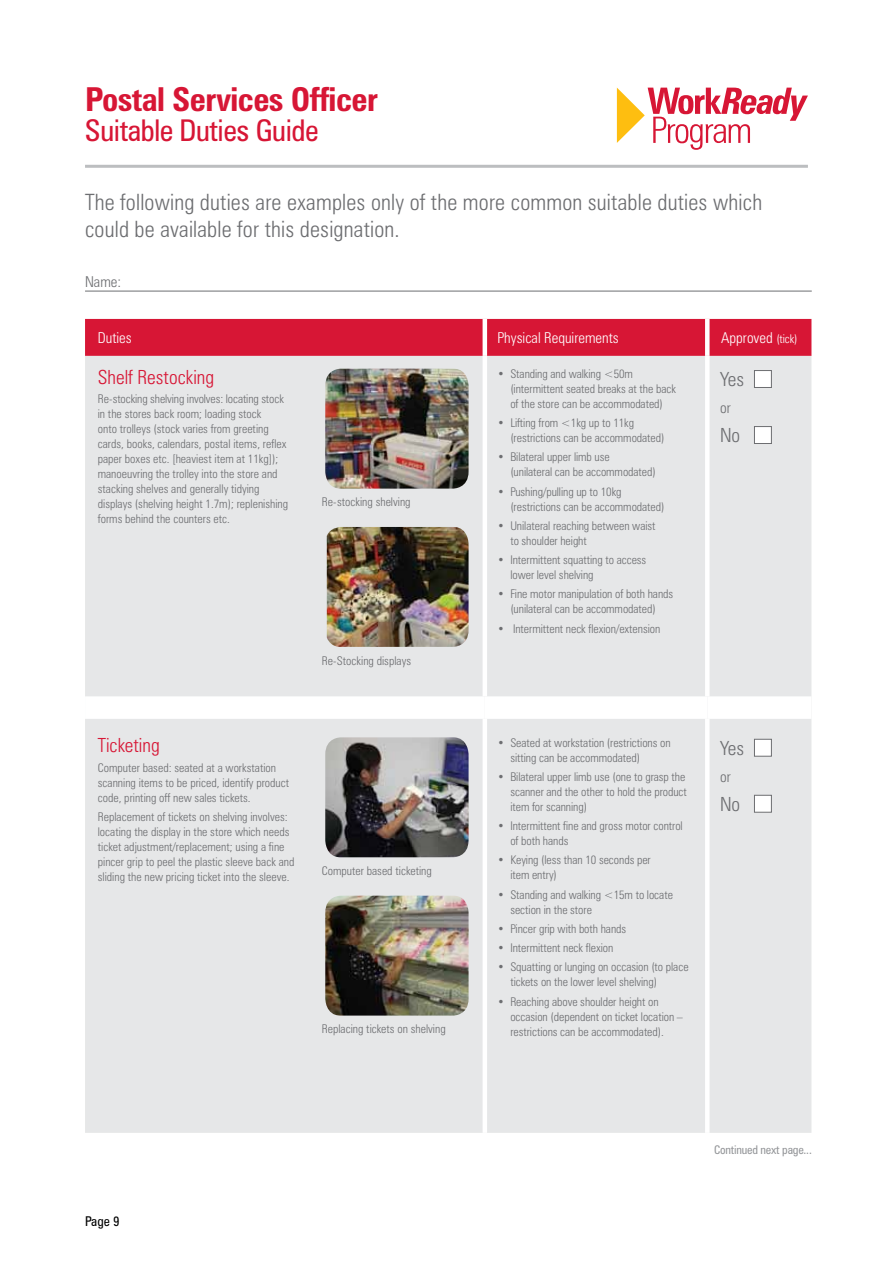
<style>
.page{position:relative;width:893px;height:1263px;background:#fff}
.page>*{position:absolute;margin:0;border:0;box-sizing:border-box;transform-origin:0 0}
.t1{font:700 condensed 33px "Zurich BT";letter-spacing:-.015em;color:#d71635}
.t2{font:condensed 30px "Zurich BT";letter-spacing:-.015em;color:#d71635}
.t3{font:300 condensed 22.5px/27px "Zurich BT";letter-spacing:.01em;color:#6d6e71}
.t4{font:300 condensed 19.5px "Zurich BT";color:#d71635}
.t5{font:300 condensed 19.5px "Zurich BT";color:#6d6e71}
.t6{font:300 condensed 15px "Zurich BT";color:#fff}
.t7{font:300 condensed 15px "Zurich BT";color:#6d6e71}
.t8{font:condensed 13.5px "Zurich BT";color:#000}
.t9{font:300 condensed 12px/15px "Zurich BT";letter-spacing:-.005em;color:#6d6e71}
.t10{font:condensed 12px "Zurich BT";letter-spacing:-.015em;color:#95979a}
.s1{font-size:12px}
</style>
<div class="page">
<svg style="left:617px;top:88px;width:191px;height:62px"></svg>
<div style="left:85px;top:319px;width:726px;height:37px;background:#d71635"></div>
<div style="left:85px;top:356px;width:726px;height:777px;background:#e6e7e8"></div>
<hr style="left:483px;top:319px;width:4px;height:37px;background:#fff">
<svg style="left:705px;top:319px;width:4px;height:37px"></svg>
<hr style="left:705px;top:356px;width:4px;height:340px;background:#fff">
<hr style="left:483px;top:719px;width:4px;height:414px;background:#fff">
<hr style="left:705px;top:719px;width:4px;height:414px;background:#fff">
<hr style="left:483px;top:356px;width:4px;height:340px;background:#fff">
<div style="left:85px;top:696px;width:224px;height:23px;background:#fff"></div>
<div style="left:309px;top:696px;width:176px;height:23px;background:#fff"></div>
<div style="left:485px;top:696px;width:222px;height:23px;background:#fff"></div>
<div style="left:707px;top:696px;width:104px;height:23px;background:#fff"></div>
<img style="left:325px;top:369px;width:144px;height:120px">
<img style="left:327px;top:527px;width:142px;height:120px">
<div style="left:754px;top:370px;width:18px;height:18px;background:#fff;border:1px solid #6d6e71"></div>
<div style="left:754px;top:426px;width:18px;height:18px;background:#fff;border:1px solid #6d6e71"></div>
<img style="left:325px;top:737px;width:144px;height:120px">
<img style="left:325px;top:896px;width:144px;height:119px">
<div style="left:754px;top:739px;width:18px;height:17px;background:#fff;border:1px solid #6d6e71"></div>
<div style="left:754px;top:795px;width:18px;height:17px;background:#fff;border:1px solid #6d6e71"></div>
<hr style="left:85px;top:291px;width:727px;height:1px;background:#6d6e71">
<hr style="left:85px;top:165px;width:723px;height:3px;background:#bcbec0">
<h1 class="t1" style="left:85px;top:79px;width:295px">Postal Services Officer</h1>
<h2 class="t2" style="left:85px;top:112px;width:235px">Suitable Duties Guide</h2>
<h3 class="t3" style="left:85px;top:188px;width:679px">The following duties are examples only of the more common suitable duties which could be available for this designation.</h3>
<p class="t7" style="left:85px;top:272px;width:38px">Name:</p>
<p class="t6" style="left:98px;top:329px;width:36px">Duties</p>
<p class="t6" style="left:498px;top:329px;width:123px">Physical Requirements</p>
<p class="t6" style="left:721px;top:329px;width:78px">Approved <span class="s1">(tick)</span></p>
<h3 class="t4" style="left:98px;top:365px;width:118px">Shelf Restocking</h3>
<p class="t9" style="left:98px;top:391px;width:192px">Re-stocking shelving involves: locating stock in the stores back room; loading stock<br>onto trolleys (stock varies from greeting cards, books, calendars, postal items, reflex paper boxes etc. [heaviest item at 11kg]); manoeuvring the trolley into the store and stacking shelves and generally tidying displays (shelving height 1.7m); replenishing forms behind the counters etc.</p>
<p class="t9" style="left:510px;top:366px;width:167px;text-indent:-13px">• Standing and walking &lt;50m (intermittent seated breaks at the back of the store can be accommodated)</p>
<p class="t9" style="left:510px;top:415px;width:156px;text-indent:-13px">• Lifting from &lt;1kg up to 11kg (restrictions can be accommodated)</p>
<p class="t9" style="left:510px;top:449px;width:147px;text-indent:-13px">• Bilateral upper limb use<br>(unilateral can be accommodated)</p>
<p class="t9" style="left:510px;top:484px;width:156px;text-indent:-13px">• Pushing/pulling up to 10kg (restrictions can be accommodated)</p>
<p class="t9" style="left:510px;top:518px;width:147px;text-indent:-13px">• Unilateral reaching between waist to shoulder height</p>
<p class="t9" style="left:510px;top:552px;width:138px;text-indent:-13px">• Intermittent squatting to access lower level shelving</p>
<p class="t9" style="left:498px;top:586px;width:177px;text-align:center">• Fine motor manipulation of both hands (unilateral can be accommodated)</p>
<p class="t9" style="left:498px;top:621px;width:164px">• Intermittent neck flexion/extension</p>
<h3 class="t5" style="left:720px;top:368px;width:26px">Yes</h3>
<p class="t7" style="left:720px;top:398px;width:12px">or</p>
<h3 class="t5" style="left:720px;top:424px;width:22px">No</h3>
<p class="t9" style="left:322px;top:494px;width:90px">Re-stocking shelving</p>
<p class="t9" style="left:322px;top:653px;width:91px">Re-Stocking displays</p>
<h3 class="t4" style="left:98px;top:733px;width:63px">Ticketing</h3>
<p class="t9" style="left:98px;top:760px;width:193px">Computer based: seated at a workstation scanning items to be priced, identify product code, printing off new sales tickets.</p>
<p class="t9" style="left:98px;top:809px;width:198px">Replacement of tickets on shelving involves: locating the display in the store which needs ticket adjustment/replacement; using a fine pincer grip to peel the plastic sleeve back and sliding the new pricing ticket into the sleeve.</p>
<p class="t9" style="left:322px;top:863px;width:112px">Computer based ticketing</p>
<p class="t9" style="left:322px;top:1021px;width:125px">Replacing tickets on shelving</p>
<p class="t8" style="left:85px;top:1213px;width:36px">Page 9</p>
<p class="t9" style="left:510px;top:735px;width:162px;text-indent:-13px">• Seated at workstation (restrictions on sitting can be accommodated)</p>
<p class="t9" style="left:510px;top:769px;width:178px;text-indent:-13px">• Bilateral upper limb use (one to grasp the scanner and the other to hold the product item for scanning)</p>
<p class="t9" style="left:510px;top:818px;width:174px;text-indent:-13px">• Intermittent fine and gross motor control of both hands</p>
<p class="t9" style="left:510px;top:852px;width:142px;text-indent:-13px">• Keying (less than 10 seconds per item entry)</p>
<p class="t9" style="left:510px;top:887px;width:164px;text-indent:-13px">• Standing and walking &lt;15m to locate section in the store</p>
<p class="t9" style="left:498px;top:921px;width:130px">• Pincer grip with both hands</p>
<p class="t9" style="left:498px;top:940px;width:117px">• Intermittent neck flexion</p>
<p class="t9" style="left:510px;top:959px;width:180px;text-indent:-13px">• Squatting or lunging on occasion (to place tickets on the lower level shelving)</p>
<p class="t9" style="left:510px;top:994px;width:174px;text-indent:-13px">• Reaching above shoulder height on occasion (dependent on ticket location – restrictions can be accommodated).</p>
<h3 class="t5" style="left:720px;top:736px;width:26px">Yes</h3>
<p class="t7" style="left:720px;top:767px;width:12px">or</p>
<h3 class="t5" style="left:720px;top:792px;width:22px">No</h3>
<p class="t10" style="left:714px;top:1142px;width:99px">Continued next page...</p>
</div>
